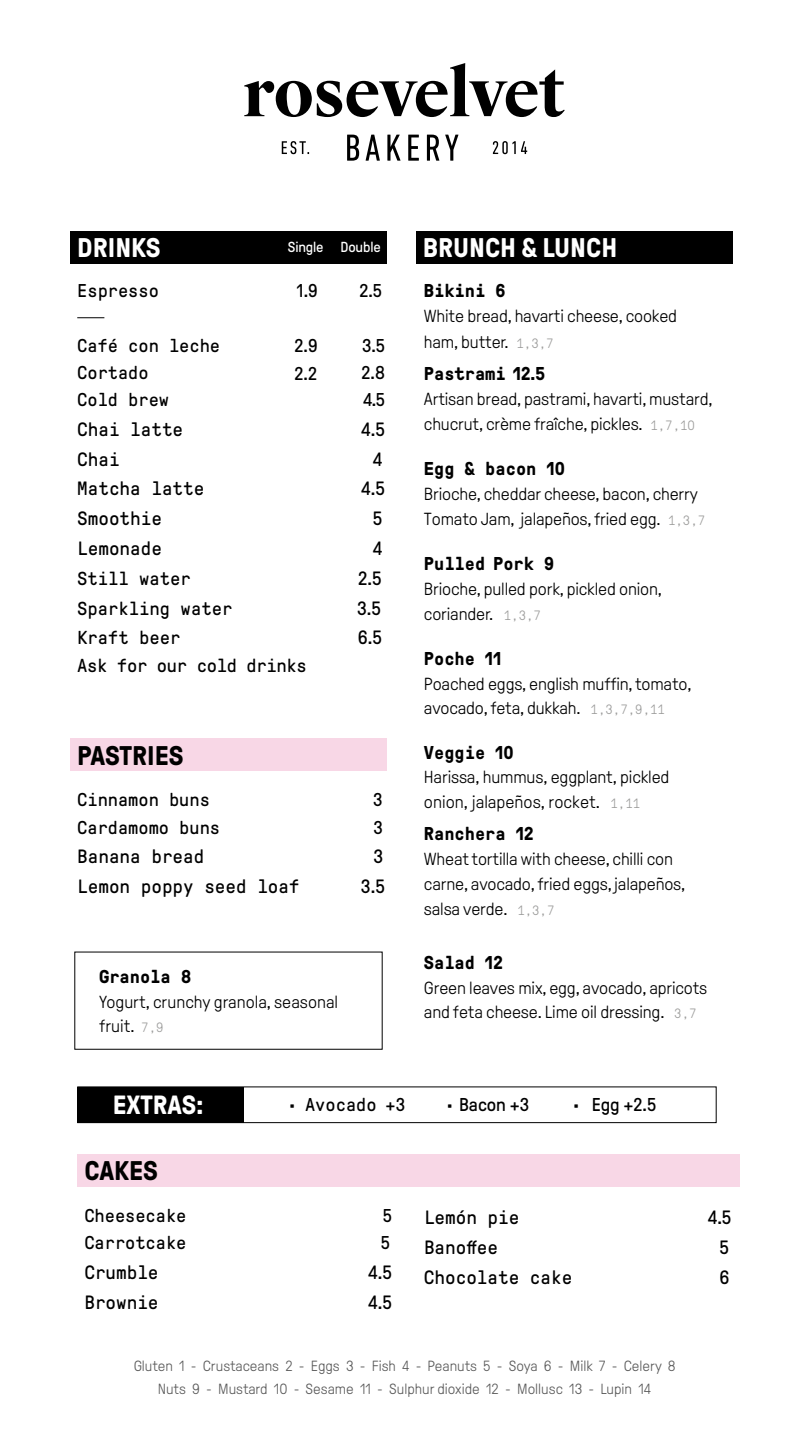
<style>
.page{position:relative;width:809px;height:1439px;background:#fff}
.page>*{position:absolute;margin:0;border:0;box-sizing:border-box;transform-origin:0 0}
.t1{font:700 26.95px "GT Pressura Pro";color:#fff}
.t2{font:700 26.95px "GT Pressura Pro";color:#000}
.t3{font:700 26.43px "GT Pressura Pro";color:#fff}
.t4{font:19.25px "GT Pressura Pro Mono";color:#000}
.t5{font:19.25px "GT Pressura Pro";color:#000}
.t6{font:18.72px "GT Pressura Pro Mono";color:#000}
.t7{font:18.72px "GT Pressura Pro Mono";letter-spacing:-.02em;color:#000}
.t8{font:18.55px "GT Pressura Pro Mono";color:#000}
.t9{font:700 18.55px "GT Pressura Pro Mono";color:#000}
.t10{font:18.55px/27.8px "GT Pressura Pro";color:#000}
.t11{font:300 17.68px "GT Pressura Pro";color:#000}
.t12{font:300 17.5px/24.7px "GT Pressura Pro";letter-spacing:-.01em;color:#000}
.t13{font:300 14.7px/22.8px "GT Pressura Pro";color:#000;text-align:center}
.t14{font:14.53px "GT Pressura Pro";letter-spacing:-.01em;color:#fff}
.s1{font-family:"GT Pressura Pro"}
.s2{font-family:"GT Pressura Pro Mono";font-size:13.65px;color:#9d9d9c}
.s3{font-family:"GT Pressura Pro Mono";font-size:13.47px;color:#9d9d9c}
.s4{font-family:"GT Pressura Pro Mono"}
</style>
<div class="page">
<div style="left:70px;top:231px;width:317px;height:33px;background:#000"></div>
<div style="left:415px;top:231px;width:317px;height:33px;background:#000"></div>
<svg style="left:77px;top:317px;width:27px;height:1px"></svg>
<div style="left:77px;top:1153px;width:662px;height:33px;background:#f8d7e6"></div>
<div style="left:78px;top:1087px;width:166px;height:35px;background:#000"></div>
<div style="left:77px;top:1086px;width:639px;height:37px;border:1px solid #000"></div>
<svg style="left:347px;top:135px;width:12px;height:26px"></svg>
<svg style="left:365px;top:135px;width:15px;height:26px"></svg>
<svg style="left:387px;top:135px;width:13px;height:26px"></svg>
<svg style="left:408px;top:135px;width:11px;height:26px"></svg>
<svg style="left:427px;top:135px;width:12px;height:26px"></svg>
<svg style="left:445px;top:135px;width:13px;height:26px"></svg>
<svg style="left:282px;top:141px;width:27px;height:13px"></svg>
<svg style="left:493px;top:141px;width:22px;height:13px"></svg>
<svg style="left:521px;top:141px;width:6px;height:13px"></svg>
<svg style="left:244px;top:63px;width:320px;height:54px"></svg>
<div style="left:70px;top:738px;width:317px;height:33px;background:#f8d7e6"></div>
<h1 class="t1" style="left:77px;top:233px;width:85px">DRINKS</h1>
<p class="t8" style="left:77px;top:281px;width:83px">Espresso</p>
<p class="t10" style="left:297px;top:277px;width:22px">1.9</p>
<p class="t10" style="left:359px;top:277px;width:24px">2.5</p>
<p class="t8" style="left:77px;top:335px;width:144px">Café con leche</p>
<p class="t10" style="left:362px;top:331px;width:25px">3.5</p>
<p class="t8" style="left:77px;top:363px;width:73px">Cortado</p>
<p class="t10" style="left:361px;top:359px;width:25px">2.8</p>
<p class="t8" style="left:77px;top:390px;width:93px">Cold brew</p>
<p class="t10" style="left:363px;top:386px;width:23px">4.5</p>
<p class="t4" style="left:77px;top:419px;width:107px">Chai latte</p>
<p class="t5" style="left:361px;top:419px;width:25px">4.5</p>
<p class="t4" style="left:77px;top:449px;width:44px">Chai</p>
<p class="t5" style="left:373px;top:449px;width:11px">4</p>
<p class="t4" style="left:77px;top:479px;width:129px">Matcha latte</p>
<p class="t5" style="left:361px;top:479px;width:25px">4.5</p>
<p class="t4" style="left:77px;top:508px;width:86px">Smoothie</p>
<p class="t5" style="left:373px;top:508px;width:11px">5</p>
<p class="t4" style="left:77px;top:538px;width:86px">Lemonade</p>
<p class="t5" style="left:373px;top:538px;width:11px">4</p>
<p class="t6" style="left:77px;top:568px;width:115px">Still water</p>
<p class="t5" style="left:358px;top:568px;width:25px">2.5</p>
<p class="t6" style="left:77px;top:598px;width:157px">Sparkling water</p>
<p class="t5" style="left:357px;top:598px;width:25px">3.5</p>
<p class="t6" style="left:77px;top:628px;width:105px">Kraft beer</p>
<p class="t5" style="left:358px;top:627px;width:26px">6.5</p>
<p class="t7" style="left:77px;top:655px;width:231px">Ask for our cold drinks</p>
<p class="t14" style="left:288px;top:239px;width:94px">Single Double</p>
<h1 class="t1" style="left:423px;top:233px;width:196px">BRUNCH &amp; LUNCH</h1>
<p class="t9" style="left:424px;top:281px;width:83px">Bikini <span class="s1">6</span></p>
<p class="t12" style="left:424px;top:303px;width:255px;line-height:25.6px">White bread, havarti cheese, cooked ham, butter. <span class="s2">1,3,7</span></p>
<p class="t9" style="left:424px;top:364px;width:123px">Pastrami <span class="s1">12.5</span></p>
<p class="t12" style="left:424px;top:386px;width:290px;line-height:25.2px">Artisan bread, pastrami, havarti, mustard, chucrut, crème fraîche, pickles. <span class="s3">1,7,10</span></p>
<p class="t9" style="left:424px;top:459px;width:142px">Egg &amp; bacon <span class="s1">10</span></p>
<p class="t12" style="left:424px;top:481px;width:283px;line-height:25.2px">Brioche, cheddar cheese, bacon, cherry<br>Tomato Jam, jalapeños,fried egg. <span class="s3">1,3,7</span></p>
<p class="t9" style="left:424px;top:553px;width:132px">Pulled Pork <span class="s1">9</span></p>
<p class="t12" style="left:424px;top:577px;width:239px">Brioche, pulled pork, pickled onion, coriander. <span class="s3">1,3,7</span></p>
<p class="t9" style="left:424px;top:648px;width:79px">Poche <span class="s1">11</span></p>
<p class="t12" style="left:424px;top:672px;width:269px">Poached eggs, english muffin,tomato, avocado, feta, dukkah. <span class="s3">1,3,7,9,11</span></p>
<p class="t9" style="left:424px;top:743px;width:91px">Veggie <span class="s1">10</span></p>
<p class="t12" style="left:424px;top:765px;width:247px">Harissa, hummus, eggplant, pickled</p>
<p class="t11" style="left:424px;top:792px;width:218px">onion, jalapeños, rocket. <span class="s3">1,11</span></p>
<p class="t9" style="left:424px;top:823px;width:111px">Ranchera <span class="s1">12</span></p>
<p class="t12" style="left:424px;top:847px;width:263px">Wheattortilla with cheese, chilli con carne, avocado,fried eggs, jalapeños, salsa verde. <span class="s3">1,3,7</span></p>
<p class="t9" style="left:424px;top:952px;width:80px">Salad <span class="s1">12</span></p>
<p class="t12" style="left:424px;top:975px;width:285px">Green leaves mix, egg, avocado, apricots and feta cheese. Lime oil dressing. <span class="s3">3,7</span></p>
<p class="t10" style="left:294px;top:332px;width:24px">2.9<br>2.2</p>
<h1 class="t2" style="left:77px;top:741px;width:108px">PASTRIES</h1>
<p class="t8" style="left:77px;top:790px;width:134px">Cinnamon buns</p>
<p class="t10" style="left:373px;top:786px;width:11px">3</p>
<p class="t8" style="left:77px;top:817px;width:144px">Cardamomo buns</p>
<p class="t10" style="left:373px;top:813px;width:11px">3</p>
<p class="t4" style="left:77px;top:846px;width:129px">Banana bread</p>
<p class="t5" style="left:373px;top:846px;width:11px">3</p>
<p class="t4" style="left:77px;top:876px;width:224px">Lemon poppy seed loaf</p>
<p class="t5" style="left:361px;top:876px;width:25px">3.5</p>
<p class="t9" style="left:99px;top:967px;width:93px">Granola <span class="s1">8</span></p>
<p class="t12" style="left:99px;top:989px;width:240px">Yogurt, crunchy granola, seasonal fruit. <span class="s3">7,9</span></p>
<h2 class="t3" style="left:113px;top:1090px;width:92px">EXTRAS:</h2>
<p class="t8" style="left:287px;top:1094px;width:119px">· Avocado <span class="s1">+3</span></p>
<p class="t10" style="left:447px;top:1090px;width:84px">· Bacon +3</p>
<p class="t10" style="left:571px;top:1090px;width:86px"><span class="s4">·</span> Egg +2.5</p>
<h1 class="t2" style="left:84px;top:1156px;width:75px">CAKES</h1>
<p class="t8" style="left:84px;top:1205px;width:104px">Cheesecake</p>
<p class="t10" style="left:383px;top:1201px;width:11px">5</p>
<p class="t8" style="left:84px;top:1232px;width:104px">Carrotcake</p>
<p class="t10" style="left:381px;top:1229px;width:11px">5</p>
<p class="t4" style="left:84px;top:1262px;width:76px">Crumble</p>
<p class="t5" style="left:368px;top:1262px;width:25px">4.5</p>
<p class="t4" style="left:84px;top:1291px;width:76px">Brownie</p>
<p class="t5" style="left:368px;top:1291px;width:25px">4.5</p>
<p class="t4" style="left:424px;top:1207px;width:97px">Lemón pie</p>
<p class="t5" style="left:707px;top:1207px;width:25px">4.5</p>
<p class="t4" style="left:424px;top:1237px;width:76px">Banoffee</p>
<p class="t5" style="left:719px;top:1237px;width:11px">5</p>
<p class="t4" style="left:424px;top:1266px;width:150px">Chocolate cake</p>
<p class="t5" style="left:719px;top:1266px;width:11px">6</p>
<p class="t13" style="left:133px;top:1355px;width:543px">Gluten 1 - Crustaceans 2 - Eggs 3 - Fish 4 - Peanuts 5 - Soya 6 - Milk 7 - Celery 8<br>Nuts 9 - Mustard 10 - Sesame 11 - Sulphur dioxide 12 - Mollusc 13 - Lupin 14</p>
</div>
